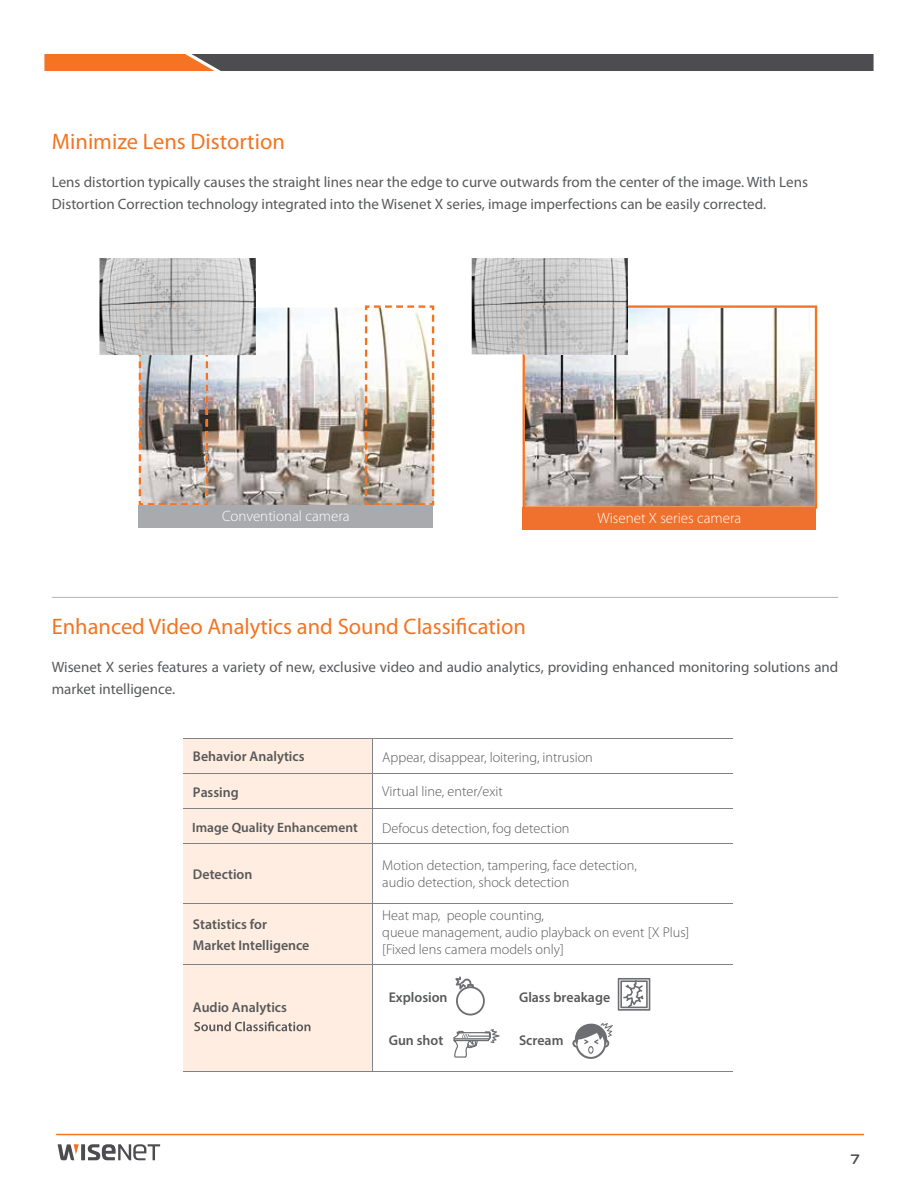
<style>
.page{position:relative;width:918px;height:1188px;background:#fff}
.page>*{position:absolute;margin:0;border:0;box-sizing:border-box;transform-origin:0 0}
.t1{font:22.5px "Myriad Pro";color:#f47421}
.t2{font:16.5px "Myriad Pro";color:#fff}
.t3{font:15px/22.5px "Myriad Pro";color:#58595b}
.t4{font:300 15px "Myriad Pro";color:#fff}
.t5{font:300 14.25px/17.1px "Myriad Pro";color:#58585a}
.t6{font:600 14.1px/21.1px "Myriad Pro";color:#58595b}
.t7{font:600 13.5px "Myriad Pro";color:#58585a}
.t8{font:12px "Hanwha B";color:#4d4d4f}
</style>
<div class="page">
<hr style="left:56px;top:1134px;width:808px;height:1px;background:#f47421">
<svg style="left:81px;top:1144px;width:4px;height:16px"></svg>
<svg style="left:88px;top:1144px;width:72px;height:16px"></svg>
<svg style="left:58px;top:1144px;width:21px;height:16px"></svg>
<hr style="left:52px;top:597px;width:786px;height:1px;background:#b1b4b6">
<svg style="left:44px;top:54px;width:830px;height:17px;background:#6d5547"></svg>
<div style="left:183px;top:739px;width:189px;height:332px;background:#feede0"></div>
<hr style="left:183px;top:738px;width:190px;height:1px;background:#808285">
<hr style="left:373px;top:738px;width:360px;height:1px;background:#808285">
<hr style="left:372px;top:739px;width:1px;height:34px;background:#808285">
<hr style="left:183px;top:773px;width:190px;height:1px;background:#808285">
<hr style="left:373px;top:773px;width:360px;height:1px;background:#808285">
<hr style="left:372px;top:774px;width:1px;height:34px;background:#808285">
<hr style="left:183px;top:808px;width:190px;height:1px;background:#808285">
<hr style="left:373px;top:808px;width:360px;height:1px;background:#808285">
<hr style="left:372px;top:809px;width:1px;height:34px;background:#808285">
<hr style="left:183px;top:843px;width:190px;height:1px;background:#808285">
<hr style="left:373px;top:843px;width:360px;height:1px;background:#808285">
<hr style="left:372px;top:844px;width:1px;height:60px;background:#808285">
<hr style="left:183px;top:904px;width:190px;height:1px;background:#808285">
<hr style="left:373px;top:904px;width:360px;height:1px;background:#808285">
<hr style="left:372px;top:904px;width:1px;height:60px;background:#808285">
<hr style="left:183px;top:964px;width:190px;height:1px;background:#808285">
<hr style="left:373px;top:964px;width:360px;height:1px;background:#808285">
<hr style="left:372px;top:965px;width:1px;height:106px;background:#808285">
<hr style="left:183px;top:1071px;width:190px;height:1px;background:#808285">
<hr style="left:373px;top:1071px;width:360px;height:1px;background:#808285">
<svg style="left:618px;top:978px;width:32px;height:33px"></svg>
<svg style="left:455px;top:977px;width:30px;height:39px"></svg>
<svg style="left:453px;top:1029px;width:47px;height:29px"></svg>
<svg style="left:572px;top:1023px;width:41px;height:36px"></svg>
<svg style="left:194px;top:1021px;width:116px;height:10px"></svg>
<img style="left:208px;top:308px;width:157px;height:197px">
<img style="left:139px;top:355px;width:69px;height:150px">
<svg style="left:365px;top:305px;width:69px;height:201px"></svg>
<img style="left:523px;top:305px;width:294px;height:204px">
<img style="left:99px;top:258px;width:157px;height:97px">
<img style="left:139px;top:308px;width:117px;height:47px">
<img style="left:139px;top:315px;width:2px;height:40px">
<img style="left:206px;top:315px;width:2px;height:40px">
<img style="left:139px;top:305px;width:69px;height:5px">
<img style="left:472px;top:258px;width:156px;height:96px">
<img style="left:523px;top:305px;width:105px;height:49px">
<div style="left:523px;top:507px;width:293px;height:23px;background:#f0712d"></div>
<div style="left:139px;top:505px;width:294px;height:23px;background:#a8aaad"></div>
<h1 class="t1" style="left:52px;top:128px;width:234px">Minimize Lens Distortion</h1>
<p class="t3" style="left:52px;top:170px;width:758px">Lens distortion typically causes the straight lines near the edge to curve outwards from the center of the image. With Lens<br>Distortion Correction technology integrated into the Wisenet X series, image imperfections can be easily corrected.</p>
<p class="t4" style="left:222px;top:507px;width:129px">Conventional camera</p>
<p class="t4" style="left:598px;top:509px;width:145px">Wisenet X series camera</p>
<p class="t2" style="left:721px;top:508px;width:8px">s</p>
<h1 class="t1" style="left:52px;top:613px;width:476px">Enhanced Video Analytics and Sound Classification</h1>
<p class="t3" style="left:52px;top:655px;width:788px">Wisenet X series features a variety of new, exclusive video and audio analytics, providing enhanced monitoring solutions and market intelligence.</p>
<p class="t6" style="left:193px;top:746px;width:113px">Behavior Analytics</p>
<p class="t6" style="left:193px;top:781px;width:47px">Passing</p>
<p class="t7" style="left:192px;top:819px;width:167px">Image Quality Enhancement</p>
<p class="t6" style="left:193px;top:864px;width:61px">Detection</p>
<p class="t6" style="left:193px;top:913px;width:118px">Statistics for<br>Market Intelligence</p>
<p class="t6" style="left:193px;top:997px;width:95px">Audio Analytics</p>
<p class="t5" style="left:382px;top:748px;width:212px">Appear, disappear, loitering, intrusion</p>
<p class="t5" style="left:382px;top:783px;width:122px">Virtual line, enter/exit</p>
<p class="t5" style="left:382px;top:819px;width:189px">Defocus detection, fog detection</p>
<p class="t5" style="left:382px;top:857px;width:256px">Motion detection, tampering, face detection, audio detection, shock detection</p>
<p class="t5" style="left:382px;top:907px;width:309px">Heat map, people counting,<br>queue management, audio playback on event [X Plus] [Fixed lens camera models only]</p>
<p class="t6" style="left:389px;top:987px;width:60px">Explosion</p>
<p class="t6" style="left:389px;top:1029px;width:56px">Gun shot</p>
<p class="t6" style="left:519px;top:987px;width:93px">Glass breakage</p>
<p class="t6" style="left:519px;top:1029px;width:46px">Scream</p>
<p class="t8" style="left:851px;top:1153px;width:11px">7</p>
</div>
